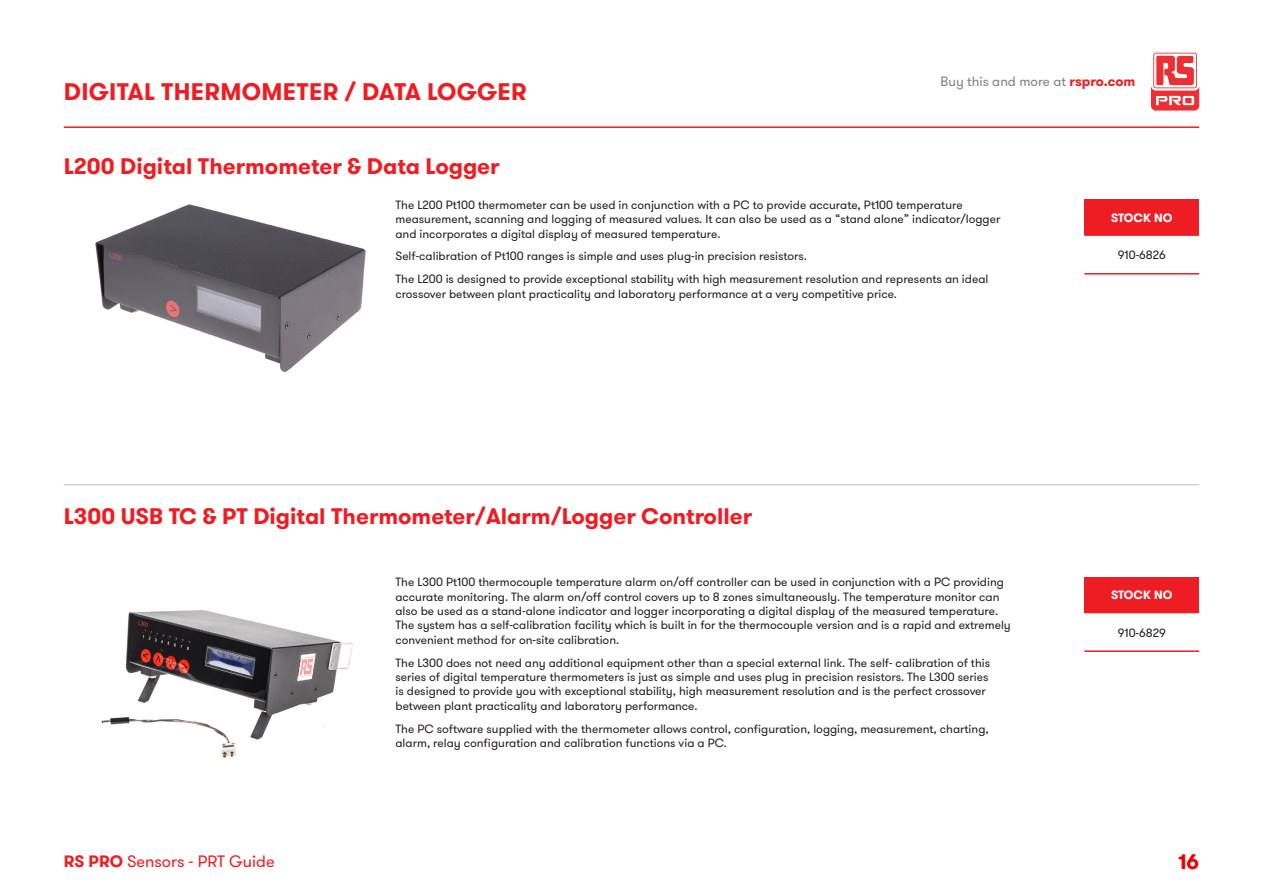
<style>
.page{position:relative;width:1263px;height:893px;background:#fff}
.page>*{position:absolute;margin:0;border:0;box-sizing:border-box;transform-origin:0 0}
.Category_H1{font:700 24px "GT Walsheim";letter-spacing:.015em;color:#ee1d23}
.Category_Header{font:700 22.5px "GT Walsheim";color:#ee1d23}
.t1{font:700 21px "GT Walsheim";color:#ef0000}
.t2{font:16.5px "GT Walsheim";color:#ee1d23}
.t3{font:13.5px "GT Walsheim";color:#808285}
.Table_Body{font:12px/14.4px "GT Walsheim";color:#231f20}
.Table_Header{font:700 12px "GT Walsheim";letter-spacing:.015em;color:#fff}
.s1{font-weight:700;color:#ee1d23}
.s2{font-weight:700}
</style>
<div class="page">
<hr style="left:64px;top:126px;width:1135px;height:2px;background:#ee1d23">
<svg style="left:1151px;top:51px;width:48px;height:40px"></svg>
<svg style="left:1151px;top:53px;width:48px;height:58px"></svg>
<div style="left:1084px;top:200px;width:115px;height:35px;background:#ee1d23"></div>
<hr style="left:1084px;top:234px;width:115px;height:2px;background:#ee1d23">
<hr style="left:1084px;top:273px;width:115px;height:2px;background:#ee1d23">
<img style="left:95px;top:204px;width:271px;height:168px">
<hr style="left:64px;top:484px;width:1135px;height:1px;background:#bcbdc0">
<div style="left:1084px;top:577px;width:115px;height:35px;background:#ee1d23"></div>
<hr style="left:1084px;top:612px;width:115px;height:1px;background:#ee1d23">
<hr style="left:1084px;top:650px;width:115px;height:2px;background:#ee1d23">
<img style="left:101px;top:609px;width:252px;height:149px">
<p class="Category_H1" style="left:64px;top:76px;width:465px">DIGITAL THERMOMETER / DATA LOGGER</p>
<p class="t3" style="left:940px;top:72px;width:196px">Buy this and more at <span class="s1">rspro.com</span></p>
<p class="Category_Header" style="left:64px;top:152px;width:437px">L200 Digital Thermometer &amp; Data Logger</p>
<p class="Table_Body" style="left:395px;top:198px;width:606px">The L200 Pt100 thermometer can be used in conjunction with a PC to provide accurate, Pt100 temperature measurement, scanning and logging of measured values. It can also be used as a “stand alone” indicator/logger and incorporates a digital display of measured temperature.</p>
<p class="Table_Body" style="left:395px;top:249px;width:413px">Self-calibration of Pt100 ranges is simple and uses plug-in precision resistors.</p>
<p class="Table_Body" style="left:395px;top:272px;width:594px">The L200 is designed to provide exceptional stability with high measurement resolution and represents an ideal crossover between plant practicality and laboratory performance at a very competitive price.</p>
<p class="Category_Header" style="left:64px;top:501px;width:690px">L300 USB TC &amp; PT Digital Thermometer/Alarm/Logger Controller</p>
<p class="Table_Body" style="left:395px;top:575px;width:617px">The L300 Pt100 thermocouple temperature alarm on/off controller can be used in conjunction with a PC providing accurate monitoring. The alarm on/off control covers up to 8 zones simultaneously. The temperature monitor can also be used as a stand-alone indicator and logger incorporating a digital display of the measured temperature.<br>The system has a self-calibration facility which is built in for the thermocouple version and is a rapid and extremely convenient method for on-site calibration.</p>
<p class="Table_Body" style="left:395px;top:655px;width:596px">The L300 does not need any additional equipment other than a special external link. The self- calibration of this series of digital temperature thermometers is just as simple and uses plug in precision resistors. The L300 series is designed to provide you with exceptional stability, high measurement resolution and is the perfect crossover between plant practicality and laboratory performance.</p>
<p class="Table_Body" style="left:395px;top:722px;width:595px">The PC software supplied with the thermometer allows control, configuration, logging, measurement, charting, alarm, relay configuration and calibration functions via a PC.</p>
<p class="Table_Header" style="left:1111px;top:210px;width:63px">STOCK NO</p>
<p class="Table_Body" style="left:1118px;top:248px;width:49px">910-6826</p>
<p class="Table_Header" style="left:1111px;top:587px;width:63px">STOCK NO</p>
<p class="Table_Body" style="left:1118px;top:625px;width:49px">910-6829</p>
<h3 class="t2" style="left:64px;top:851px;width:212px"><span class="s2">RS PRO</span> Sensors - PRT Guide</h3>
<h3 class="t1" style="left:1178px;top:848px;width:23px">16</h3>
</div>
